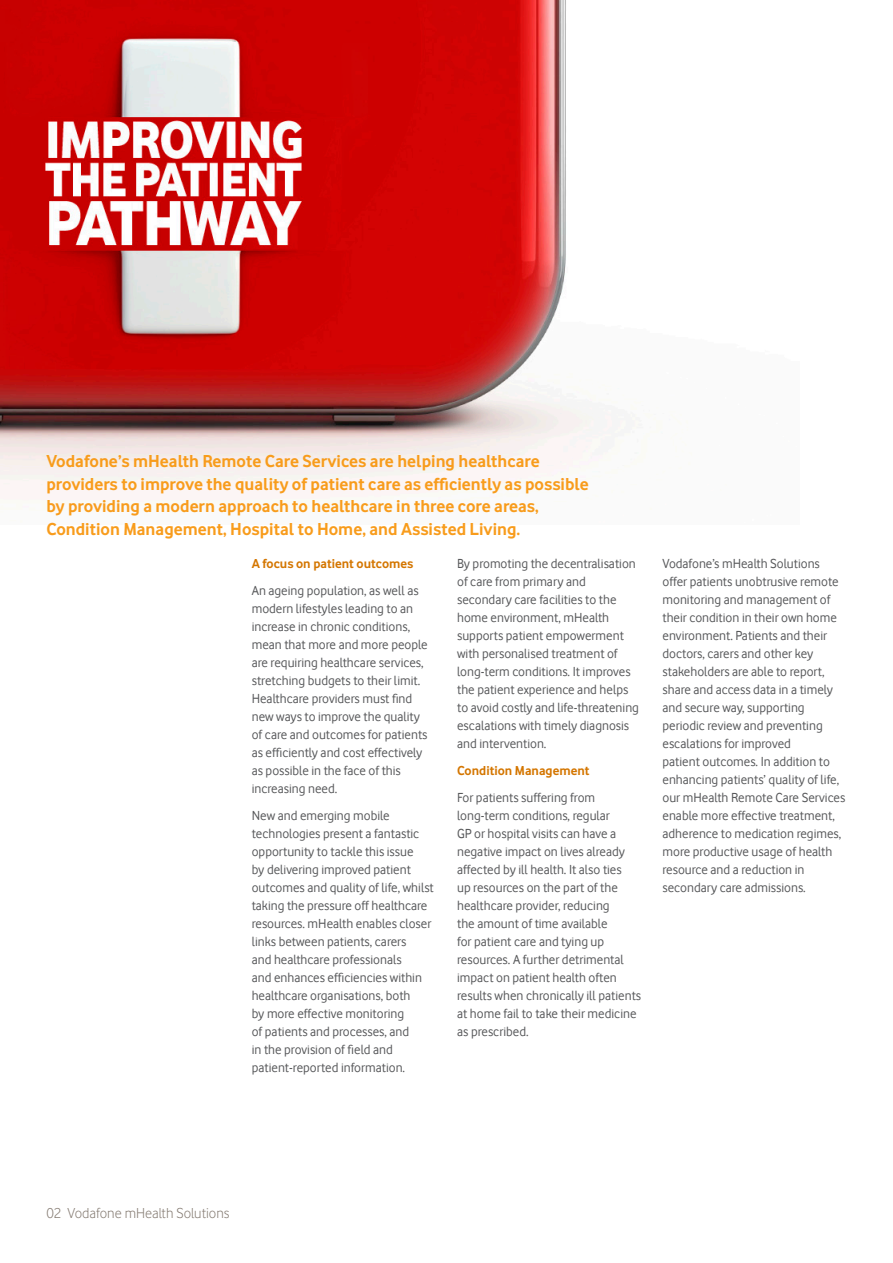
<style>
.page{position:relative;width:893px;height:1263px;background:#fff}
.page>*{position:absolute;margin:0;border:0;box-sizing:border-box;transform-origin:0 0}
.text{font:700 18px/22.5px "Vodafone Rg";color:#f89c1c}
.t1{font:15px "Vodafone Lt";color:#82786f}
.text-2{font:13.5px/18px "Vodafone Rg";color:#57585a}
.text-3{font:700 13.5px "Vodafone Rg";color:#d47600}
</style>
<div class="page">
<img style="left:0;top:0;width:662px;height:486px">
<p class="text" style="left:46px;top:450px;width:544px">Vodafone’s mHealth Remote Care Services are helping healthcare providers to improve the quality of patient care as efficiently as possible by providing a modern approach to healthcare in three core areas, Condition Management, Hospital to Home, and Assisted Living.</p>
<p class="text-3" style="left:252px;top:556px;width:163px">A focus on patient outcomes</p>
<p class="text-2" style="left:252px;top:581px;width:178px">An ageing population, as well as modern lifestyles leading to an increase in chronic conditions, mean that more and more people are requiring healthcare services, stretching budgets to their limit.<br>Healthcare providers must find new ways to improve the quality of care and outcomes for patients as efficiently and cost effectively as possible in the face of this increasing need.</p>
<p class="text-2" style="left:252px;top:806px;width:184px">New and emerging mobile technologies present a fantastic opportunity to tackle this issue<br>by delivering improved patient outcomes and quality of life, whilst taking the pressure off healthcare resources. mHealth enables closer links between patients, carers<br>and healthcare professionals<br>and enhances efficiencies within healthcare organisations, both<br>by more effective monitoring<br>of patients and processes, and<br>in the provision of field and patient-reported information.</p>
<p class="text-2" style="left:457px;top:554px;width:183px">By promoting the decentralisation of care from primary and secondary care facilities to the home environment, mHealth supports patient empowerment with personalised treatment of long-term conditions. It improves the patient experience and helps to avoid costly and life-threatening escalations with timely diagnosis and intervention.</p>
<p class="text-3" style="left:457px;top:763px;width:134px">Condition Management</p>
<p class="text-2" style="left:457px;top:788px;width:186px">For patients suffering from long-term conditions, regular<br>GP or hospital visits can have a negative impact on lives already affected by ill health. It also ties<br>up resources on the part of the healthcare provider, reducing<br>the amount of time available<br>for patient care and tying up resources. A further detrimental impact on patient health often results when chronically ill patients at home fail to take their medicine as prescribed.</p>
<p class="text-2" style="left:662px;top:554px;width:184px">Vodafone’s mHealth Solutions offer patients unobtrusive remote monitoring and management of their condition in their own home environment. Patients and their doctors, carers and other key stakeholders are able to report, share and access data in a timely and secure way, supporting periodic review and preventing escalations for improved<br>patient outcomes. In addition to enhancing patients’ quality of life, our mHealth Remote Care Services enable more effective treatment, adherence to medication regimes, more productive usage of health resource and a reduction in secondary care admissions.</p>
<p class="t1" style="left:46px;top:1204px;width:185px">02 Vodafone mHealth Solutions</p>
</div>
